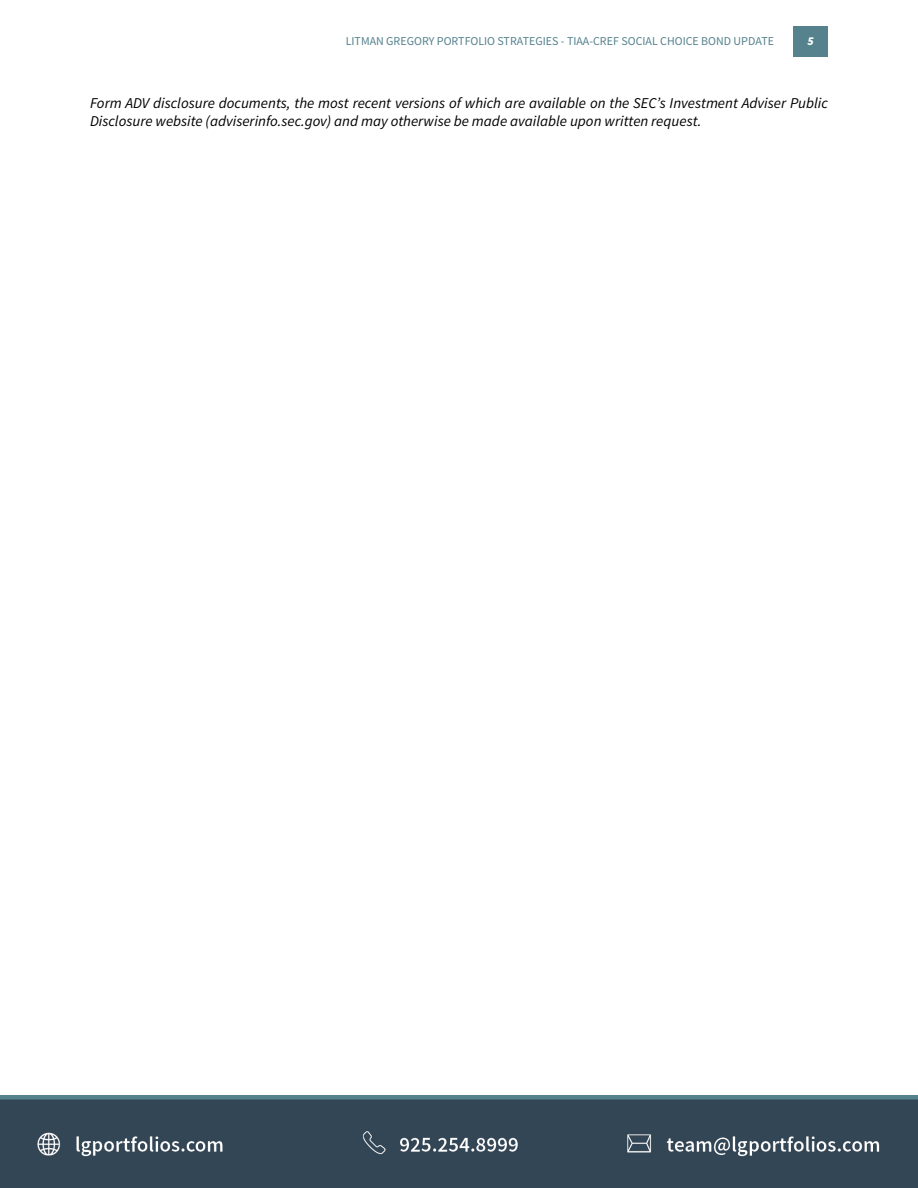
<style>
.page{position:relative;width:918px;height:1188px;background:#fff}
.page>*{position:absolute;margin:0;border:0;box-sizing:border-box;transform-origin:0 0}
.Normal_wrd_12_wrd_1{font:italic 15px/18px "Source Sans Pro";color:#000}
.t1{font:12px "Source Sans Pro";color:#56828e}
.t2{font:italic 900 12px "Source Sans Pro";color:#fff}
</style>
<div class="page">
<div style="left:794px;top:26px;width:34px;height:31px;background:#56828e"></div>
<img style="left:0;top:1095px;width:918px;height:93px">
<p class="t1" style="left:346px;top:34px;width:430px">LITMAN GREGORY PORTFOLIO STRATEGIES - TIAA-CREF SOCIAL CHOICE BOND UPDATE</p>
<p class="t2" style="left:808px;top:33px;width:8px">5</p>
<p class="Normal_wrd_12_wrd_1" style="left:90px;top:94px;width:740px">Form ADV disclosure documents, the most recent versions of which are available on the SEC’s Investment Adviser Public<br>Disclosure website (adviserinfo.sec.gov) and may otherwise be made available upon written request.</p>
</div>
